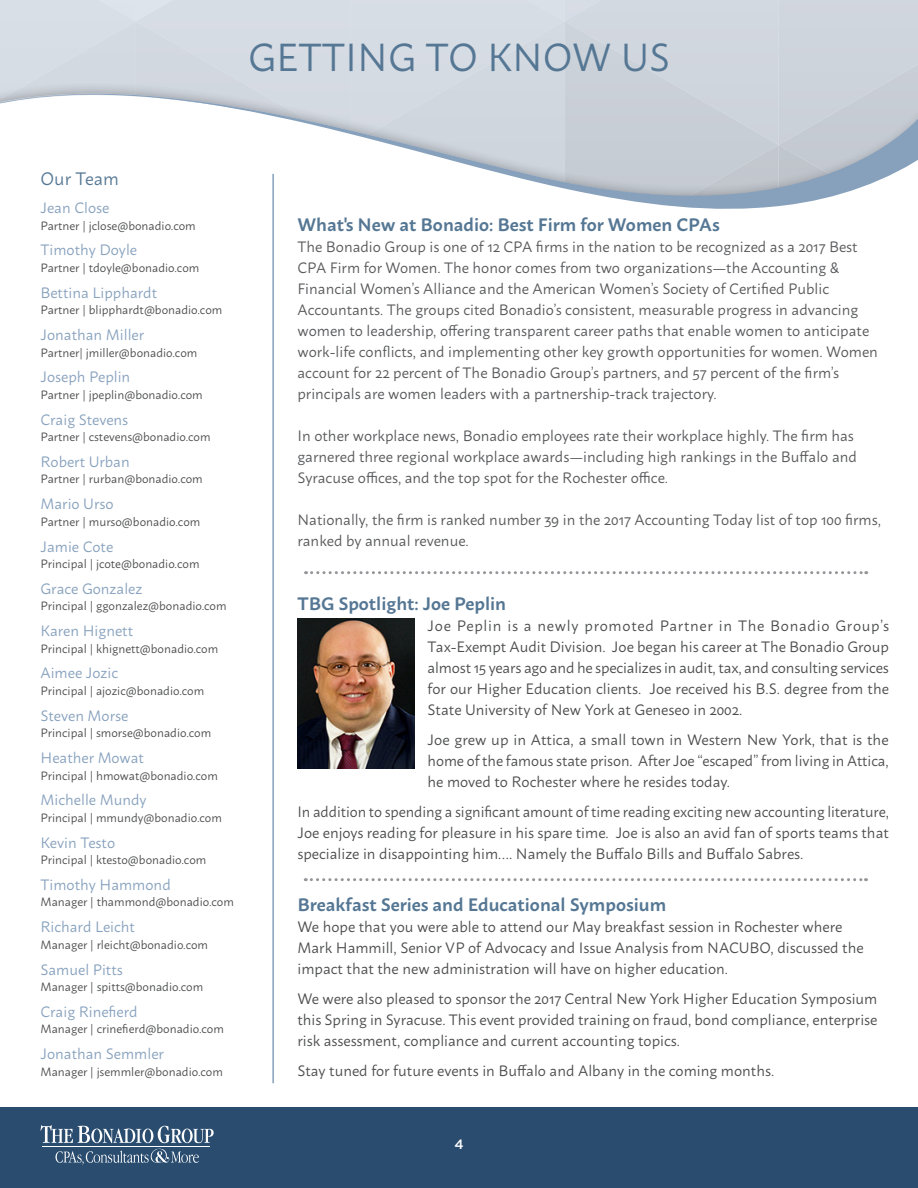
<style>
.page{position:relative;width:918px;height:1188px;background:#fff}
.page>*{position:absolute;margin:0;border:0;box-sizing:border-box;transform-origin:0 0}
.t1{font:39px "Macho";color:#557794}
.t2{font:600 18px "Macho";color:#557794}
.t3{font:18px "Macho";color:#557794}
.t4{font:15px/21px "Macho";color:#4b4c4d;text-align:justify}
.t5{font:15px/21px "Macho";color:#57585a}
.t6{font:15px "Macho";color:#87a1bd}
.t7{font:500 13.5px "Gotham";color:#fff}
.t8{font:12px "Macho";color:#4b4c4d}
</style>
<div class="page">
<hr style="left:272px;top:174px;width:2px;height:909px;background:#87a1bd">
<img style="left:297px;top:619px;width:117px;height:150px">
<div style="left:0;top:1108px;width:918px;height:80px;background:#2a4c6f"></div>
<svg style="left:40px;top:1125px;width:174px;height:40px"></svg>
<hr style="left:42px;top:1147px;width:168px;height:1px;background:#fff">
<div style="left:0;top:0;width:918px;height:197px;background:#d3d9e1"></div>
<svg style="left:0;top:92px;width:918px;height:122px"></svg>
<svg style="left:306px;top:571px;width:561px;height:3px"></svg>
<svg style="left:305px;top:878px;width:562px;height:3px"></svg>
<p class="t1" style="left:248px;top:23px;width:423px">GETTING TO KNOW US</p>
<p class="t3" style="left:40px;top:163px;width:80px">Our Team</p>
<p class="t6" style="left:40px;top:195px;width:70px">Jean Close</p>
<p class="t8" style="left:40px;top:215px;width:157px">Partner | jclose@bonadio.com</p>
<p class="t6" style="left:40px;top:237px;width:98px">Timothy Doyle</p>
<p class="t8" style="left:40px;top:257px;width:160px">Partner | tdoyle@bonadio.com</p>
<p class="t6" style="left:40px;top:279px;width:118px">Bettina Lipphardt</p>
<p class="t8" style="left:40px;top:300px;width:183px">Partner | blipphardt@bonadio.com</p>
<p class="t6" style="left:40px;top:322px;width:105px">Jonathan Miller</p>
<p class="t8" style="left:40px;top:342px;width:158px">Partner| jmiller@bonadio.com</p>
<p class="t6" style="left:40px;top:364px;width:91px">Joseph Peplin</p>
<p class="t8" style="left:40px;top:384px;width:164px">Partner | jpeplin@bonadio.com</p>
<p class="t6" style="left:40px;top:406px;width:89px">Craig Stevens</p>
<p class="t8" style="left:40px;top:426px;width:172px">Partner | cstevens@bonadio.com</p>
<p class="t6" style="left:40px;top:449px;width:91px">Robert Urban</p>
<p class="t8" style="left:40px;top:469px;width:164px">Partner | rurban@bonadio.com</p>
<p class="t6" style="left:40px;top:491px;width:75px">Mario Urso</p>
<p class="t8" style="left:40px;top:511px;width:161px">Partner | murso@bonadio.com</p>
<p class="t6" style="left:40px;top:533px;width:74px">Jamie Cote</p>
<p class="t8" style="left:40px;top:553px;width:161px">Principal | jcote@bonadio.com</p>
<p class="t6" style="left:40px;top:575px;width:103px">Grace Gonzalez</p>
<p class="t8" style="left:40px;top:596px;width:188px">Principal | ggonzalez@bonadio.com</p>
<p class="t6" style="left:40px;top:618px;width:94px">Karen Hignett</p>
<p class="t8" style="left:40px;top:638px;width:179px">Principal | khignett@bonadio.com</p>
<p class="t6" style="left:40px;top:660px;width:79px">Aimee Jozic</p>
<p class="t8" style="left:40px;top:680px;width:165px">Principal | ajozic@bonadio.com</p>
<p class="t6" style="left:40px;top:702px;width:89px">Steven Morse</p>
<p class="t8" style="left:40px;top:723px;width:172px">Principal | smorse@bonadio.com</p>
<p class="t6" style="left:40px;top:745px;width:105px">Heather Mowat</p>
<p class="t8" style="left:40px;top:765px;width:179px">Principal | hmowat@bonadio.com</p>
<p class="t6" style="left:40px;top:787px;width:108px">Michelle Mundy</p>
<p class="t8" style="left:40px;top:807px;width:183px">Principal | mmundy@bonadio.com</p>
<p class="t6" style="left:40px;top:829px;width:76px">Kevin Testo</p>
<p class="t8" style="left:40px;top:849px;width:167px">Principal | ktesto@bonadio.com</p>
<p class="t6" style="left:40px;top:872px;width:132px">Timothy Hammond</p>
<p class="t8" style="left:40px;top:892px;width:195px">Manager | thammond@bonadio.com</p>
<p class="t6" style="left:40px;top:914px;width:96px">Richard Leicht</p>
<p class="t8" style="left:40px;top:934px;width:169px">Manager | rleicht@bonadio.com</p>
<p class="t6" style="left:40px;top:956px;width:84px">Samuel Pitts</p>
<p class="t8" style="left:40px;top:976px;width:164px">Manager | spitts@bonadio.com</p>
<p class="t6" style="left:40px;top:998px;width:99px">Craig Rinefierd</p>
<p class="t8" style="left:40px;top:1019px;width:185px">Manager | crinefierd@bonadio.com</p>
<p class="t6" style="left:40px;top:1041px;width:125px">Jonathan Semmler</p>
<p class="t8" style="left:40px;top:1061px;width:184px">Manager | jsemmler@bonadio.com</p>
<p class="t2" style="left:297px;top:209px;width:424px">What's New at Bonadio: Best Firm for Women CPAs</p>
<p class="t5" style="left:297px;top:235px;width:582px">The Bonadio Group is one of 12 CPA firms in the nation to be recognized as a 2017 Best CPA Firm for Women. The honor comes from two organizations—the Accounting &amp; Financial Women’s Alliance and the American Women’s Society of Certified Public Accountants. The groups cited Bonadio’s consistent, measurable progress in advancing women to leadership, offering transparent career paths that enable women to anticipate work-life conflicts, and implementing other key growth opportunities for women. Women account for 22 percent of The Bonadio Group’s partners, and 57 percent of the firm’s principals are women leaders with a partnership-track trajectory.</p>
<p class="t5" style="left:297px;top:424px;width:561px">In other workplace news, Bonadio employees rate their workplace highly. The firm has garnered three regional workplace awards—including high rankings in the Buffalo and<br>Syracuse offices, and the top spot for the Rochester office.</p>
<p class="t5" style="left:297px;top:508px;width:585px">Nationally, the firm is ranked number 39 in the 2017 Accounting Today list of top 100 firms, ranked by annual revenue.</p>
<p class="t2" style="left:297px;top:588px;width:210px">TBG Spotlight: Joe Peplin</p>
<p class="t4" style="left:428px;top:614px;width:463px">Joe Peplin is a newly promoted Partner in The Bonadio Group’s Tax-Exempt Audit Division. Joe began his career at The Bonadio Group almost 15 years ago and he specializes in audit, tax, and consulting services for our Higher Education clients. Joe received his B.S. degree from the State University of New York at Geneseo in 2002.</p>
<p class="t4" style="left:428px;top:728px;width:463px">Joe grew up in Attica, a small town in Western New York, that is the home of the famous state prison. After Joe “escaped” from living in Attica, he moved to Rochester where he resides today.</p>
<p class="t4" style="left:297px;top:800px;width:593px">In addition to spending a significant amount of time reading exciting new accounting literature, Joe enjoys reading for pleasure in his spare time. Joe is also an avid fan of sports teams that specialize in disappointing him…. Namely the Buffalo Bills and Buffalo Sabres.</p>
<p class="t2" style="left:297px;top:888px;width:370px">Breakfast Series and Educational Symposium</p>
<p class="t4" style="left:297px;top:915px;width:568px;text-align:left">We hope that you were able to attend our May breakfast session in Rochester where<br>Mark Hammill, Senior VP of Advocacy and Issue Analysis from NACUBO, discussed the impact that the new administration will have on higher education.</p>
<p class="t4" style="left:297px;top:986px;width:582px">We were also pleased to sponsor the 2017 Central New York Higher Education Symposium this Spring in Syracuse. This event provided training on fraud, bond compliance, enterprise risk assessment, compliance and current accounting topics.</p>
<p class="t4" style="left:297px;top:1058px;width:478px">Stay tuned for future events in Buffalo and Albany in the coming months.</p>
<p class="t7" style="left:454px;top:1135px;width:11px">4</p>
</div>
